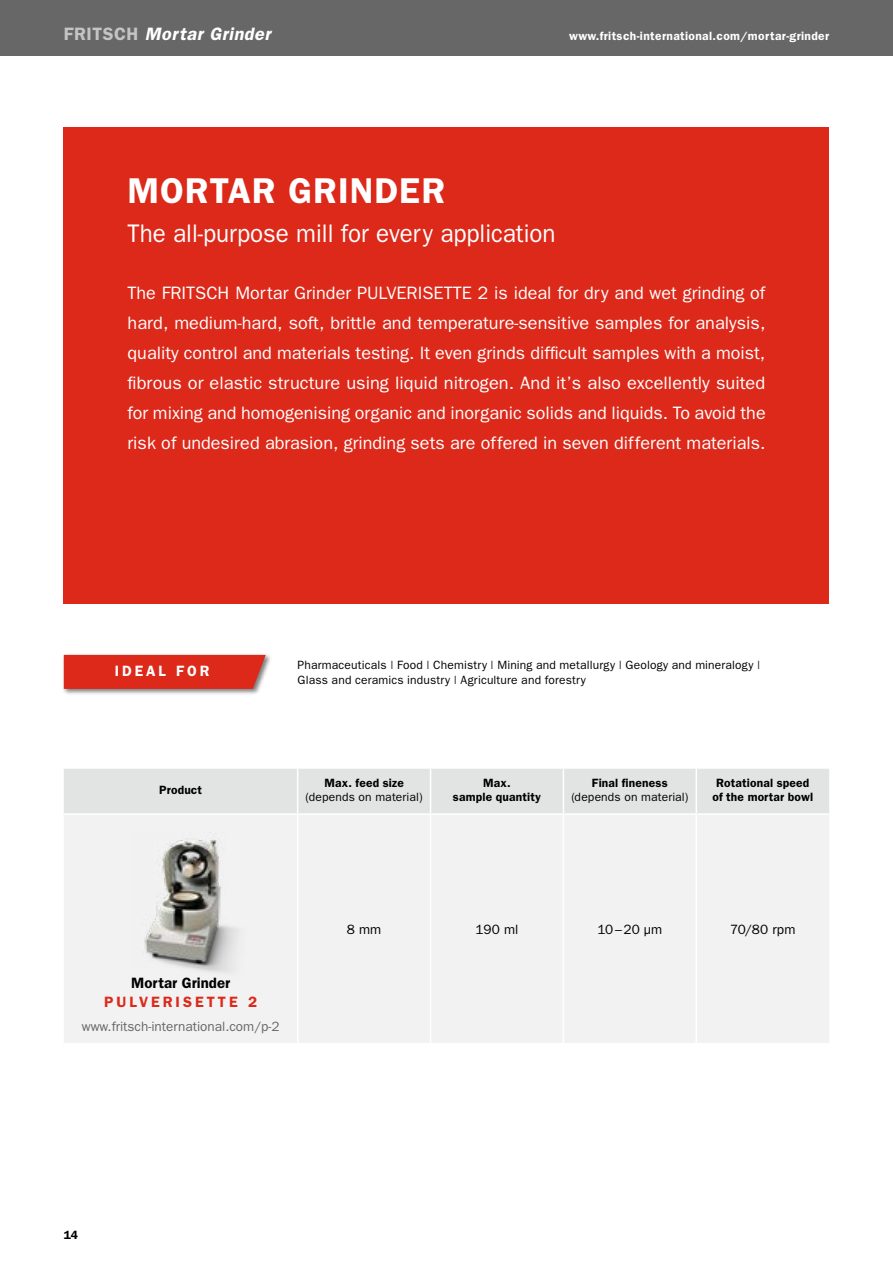
<style>
.page{position:relative;width:893px;height:1263px;background:#fff}
.page>*{position:absolute;margin:0;border:0;box-sizing:border-box;transform-origin:0 0}
.t1{font:600 36px "Franklin Gothic";letter-spacing:.025em;color:#fff}
.t2{font:25.5px "Franklin Gothic";color:#fff;scale:.95 1}
.t3{font:18px/30px "Franklin Gothic";color:#fff;text-align:justify}
.t4{font:italic 600 18px "Franklin Gothic";letter-spacing:.03em;color:#fff}
.t5{font:600 15px "Franklin Gothic";color:#000}
.t6{font:600 15px "Franklin Gothic";letter-spacing:.2em;color:#dc291a}
.t7{font:600 15px "Franklin Gothic";letter-spacing:.2em;color:#fff}
.t8{font:13.5px "Franklin Gothic";color:#676767}
.t9{font:13.5px "Franklin Gothic";letter-spacing:.01em;color:#000}
.t10{font:12px/15px "Franklin Gothic";letter-spacing:.015em;color:#000}
.t11{font:600 12px/14.4px "Franklin Gothic";letter-spacing:.015em;color:#000;text-align:center}
.t12{font:600 12px "Franklin Gothic";letter-spacing:.03em;color:#fff}
.s1{font-style:normal;color:#c4c4c5}
</style>
<div class="page">
<div style="left:0;top:0;width:893px;height:55px;background:#676767"></div>
<div style="left:64px;top:128px;width:765px;height:476px;background:#dc291a"></div>
<div style="left:64px;top:769px;width:765px;height:44px;background:#e2e3e3"></div>
<div style="left:64px;top:815px;width:765px;height:228px;background:#f2f2f2"></div>
<hr style="left:297px;top:769px;width:1px;height:44px;background:#fff">
<hr style="left:430px;top:769px;width:1px;height:44px;background:#fff">
<hr style="left:563px;top:769px;width:1px;height:44px;background:#fff">
<hr style="left:696px;top:769px;width:1px;height:44px;background:#fff">
<hr style="left:297px;top:815px;width:1px;height:228px;background:#fff">
<hr style="left:430px;top:815px;width:1px;height:228px;background:#fff">
<hr style="left:563px;top:815px;width:1px;height:228px;background:#fff">
<hr style="left:696px;top:815px;width:1px;height:228px;background:#fff">
<div style="left:62px;top:653px;width:210px;height:42px;background:#000;opacity:.5"></div>
<div style="left:64px;top:655px;width:202px;height:34px;background:#dc291a"></div>
<img style="left:132px;top:832px;width:120px;height:152px">
<img style="left:132px;top:832px;width:95px;height:135px">
<p class="t4" style="left:64px;top:23px;width:208px"><span class="s1">FRITSCH</span> Mortar Grinder</p>
<p class="t12" style="left:569px;top:29px;width:262px">www.fritsch-international.com/mortar-grinder</p>
<h1 class="t1" style="left:128px;top:170px;width:319px">MORTAR GRINDER</h1>
<h2 class="t2" style="left:128px;top:219px;width:452px">The all-purpose mill for every application</h2>
<p class="t3" style="left:128px;top:278px;width:640px">The FRITSCH Mortar Grinder PULVERISETTE 2 is ideal for dry and wet grinding of hard, medium-hard, soft, brittle and temperature-sensitive samples for analysis, quality control and materials testing. It even grinds difficult samples with a moist, fibrous or elastic structure using liquid nitrogen. And it’s also excellently suited for mixing and homogenising organic and inorganic solids and liquids. To avoid the risk of undesired abrasion, grinding sets are offered in seven different materials.</p>
<p class="t7" style="left:115px;top:662px;width:96px">IDEAL FOR</p>
<p class="t10" style="left:298px;top:657px;width:464px">Pharmaceuticals | Food | Chemistry | Mining and metallurgy | Geology and mineralogy |<br>Glass and ceramics industry | Agriculture and forestry</p>
<p class="t11" style="left:159px;top:782px;width:44px">Product</p>
<p class="t11" style="left:324px;top:775px;width:81px">Max. feed size</p>
<p class="t10" style="left:306px;top:789px;width:119px">(depends on material)</p>
<p class="t11" style="left:453px;top:775px;width:90px">Max.<br>sample quantity</p>
<p class="t11" style="left:592px;top:775px;width:77px">Final fineness</p>
<p class="t10" style="left:571px;top:789px;width:119px">(depends on material)</p>
<p class="t11" style="left:712px;top:775px;width:102px">Rotational speed of the mortar bowl</p>
<p class="t5" style="left:131px;top:974px;width:100px">Mortar Grinder</p>
<p class="t6" style="left:104px;top:993px;width:155px">PULVERISETTE 2</p>
<p class="t8" style="left:82px;top:1018px;width:199px">www.fritsch-international.com/p-2</p>
<p class="t9" style="left:347px;top:922px;width:36px">8 mm</p>
<p class="t9" style="left:475px;top:922px;width:44px">190 ml</p>
<p class="t9" style="left:597px;top:922px;width:66px">10–20 µm</p>
<p class="t9" style="left:730px;top:922px;width:67px">70/80 rpm</p>
<p class="t11" style="left:64px;top:1227px;width:16px">14</p>
</div>
